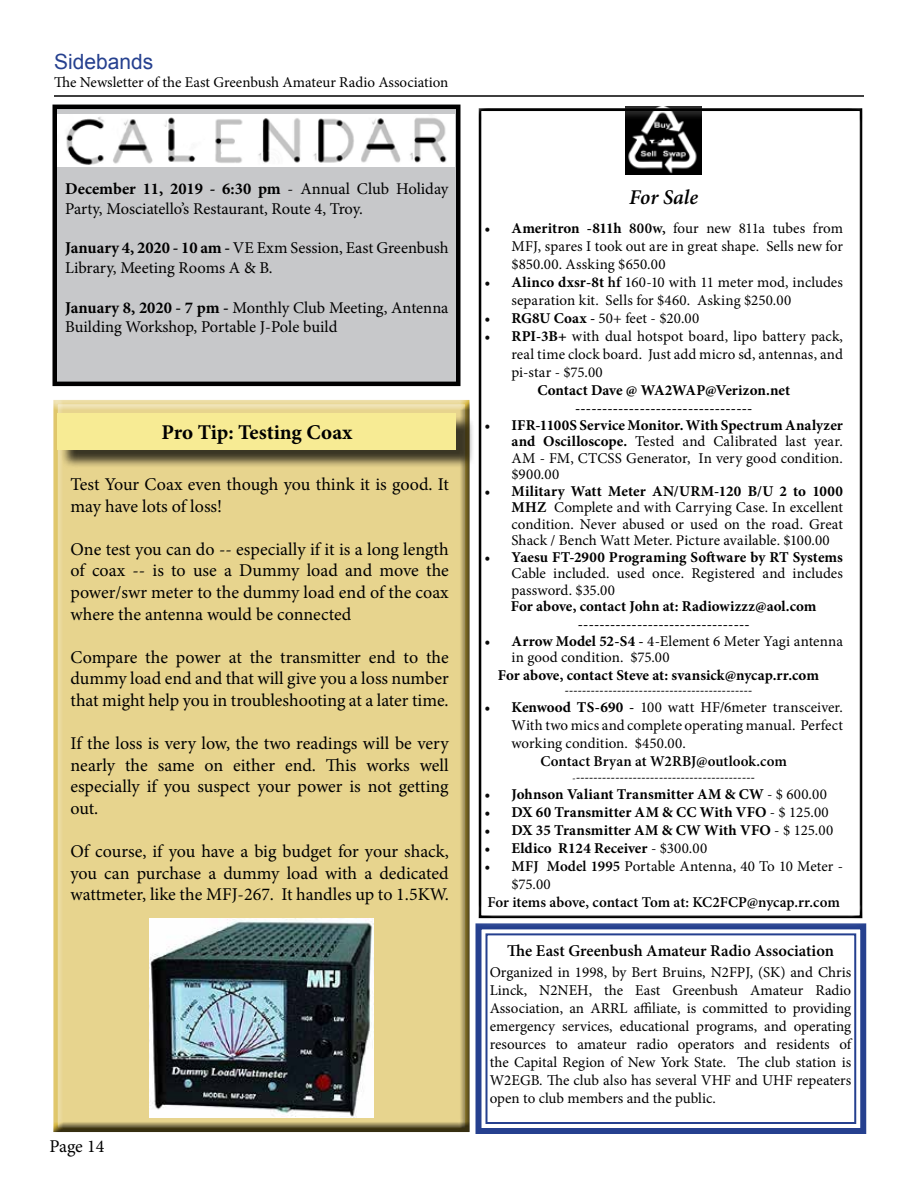
<style>
.page{position:relative;width:918px;height:1188px;background:#fff}
.page>*{position:absolute;margin:0;border:0;box-sizing:border-box;transform-origin:0 0}
.t1{font:700 21px "Minion Pro";letter-spacing:-.005em;color:#000}
.t2{font:21px "Arial";color:#25408f}
.t3{font:italic 600 21px "Minion Pro";color:#000}
.t4{font:18px/21.6px "Minion Pro";color:#000;text-align:justify}
.t5{font:16.5px/19.8px "Minion Pro";letter-spacing:-.005em;color:#000}
.t6{font:600 16.5px "Minion Pro";color:#000}
.t7{font:15px/18px "Minion Pro";color:#000;text-align:justify}
.t8{font:700 15px "Minion Pro";letter-spacing:.005em;color:#000}
.t9{font:600 15px "Minion Pro";color:#000}
.t10{font:700 12px "Minion Pro";color:#000}
.s1{font-weight:700}
.s2{font-weight:600}
.s3{font-size:9px}
.s4{font-weight:400}
</style>
<div class="page">
<div style="left:52px;top:400px;width:419px;height:732px;background:#000;opacity:.75"></div>
<div style="left:55px;top:107px;width:403px;height:277px;background:#c7c8ca"></div>
<div style="left:52px;top:105px;width:408px;height:281px;border:4px solid #000"></div>
<img style="left:57px;top:114px;width:398px;height:53px">
<svg style="left:475px;top:928px;width:392px;height:206px"></svg>
<div style="left:485px;top:933px;width:371px;height:191px;border:2px solid #25408f"></div>
<div style="left:60px;top:415px;width:415px;height:54px;background:#000;opacity:.75"></div>
<div style="left:58px;top:413px;width:398px;height:37px;background:#f7eb94"></div>
<hr style="left:54px;top:95px;width:810px;height:2px;background:#000">
<div style="left:469px;top:98px;width:403px;height:830px;background:#fff"></div>
<div style="left:477px;top:109px;width:387px;height:811px;background:#000;opacity:.75"></div>
<img style="left:150px;top:918px;width:223px;height:199px">
<h1 class="t2" style="left:54px;top:48px;width:101px">Sidebands</h1>
<p class="t7" style="left:54px;top:74px;width:396px">The Newsletter of the East Greenbush Amateur Radio Association</p>
<p class="t5" style="left:65px;top:179px;width:385px"><span class="s1">December 11, 2019 - 6:30 pm</span> - Annual Club Holiday<br>Party, Mosciatello’s Restaurant, Route 4, Troy.</p>
<p class="t5" style="left:65px;top:238px;width:385px"><span class="s1">January 4, 2020 - 10 am -</span> VE Exm Session, East Greenbush<br>Library, Meeting Rooms A &amp; B.</p>
<p class="t5" style="left:65px;top:298px;width:385px"><span class="s1">January 8, 2020 - 7 pm -</span> Monthly Club Meeting, Antenna<br>Building Workshop, Portable J-Pole build</p>
<h1 class="t1" style="left:161px;top:417px;width:192px">Pro Tip: Testing Coax</h1>
<p class="t4" style="left:70px;top:474px;width:380px">Test Your Coax even though you think it is good. It may have lots of loss!</p>
<p class="t4" style="left:70px;top:538px;width:380px">One test you can do -- especially if it is a long length of coax -- is to use a Dummy load and move the power/swr meter to the dummy load end of the coax where the antenna would be connected</p>
<p class="t4" style="left:70px;top:646px;width:380px">Compare the power at the transmitter end to the dummy load end and that will give you a loss number that might help you in troubleshooting at a later time.</p>
<p class="t4" style="left:70px;top:733px;width:380px">If the loss is very low, the two readings will be very nearly the same on either end. This works well especially if you suspect your power is not getting out.</p>
<p class="t4" style="left:70px;top:841px;width:380px">Of course, if you have a big budget for your shack, you can purchase a dummy load with a dedicated wattmeter, like the MFJ-267. It handles up to 1.5KW.</p>
<p class="t4" style="left:50px;top:1135px;width:56px">Page 14</p>
<h1 class="t3" style="left:629px;top:183px;width:70px">For Sale</h1>
<p class="t7" style="left:512px;top:219px;width:333px;text-indent:-27px"><span class="s1">• Ameritron -811h</span> <span class="s2">800w,</span> four new 811a tubes from MFJ, spares I took out are in great shape. Sells new for $850.00. Assking $650.00</p>
<p class="t7" style="left:512px;top:273px;width:333px;text-indent:-27px"><span class="s1">• Alinco dxsr-8t</span> <span class="s2">hf</span> 160-10 with 11 meter mod, includes separation kit. Sells for $460. Asking $250.00</p>
<p class="t7" style="left:484px;top:309px;width:216px"><span class="s1">• RG8U Coax</span> <span class="s2">-</span> 50+ feet - $20.00</p>
<p class="t7" style="left:512px;top:327px;width:333px;text-indent:-27px"><span class="s1">• RPI-3B+</span> with dual hotspot board, lipo battery pack, real time clock board. Just add micro sd, antennas, and pi-star - $75.00</p>
<p class="t8" style="left:537px;top:380px;width:254px">Contact Dave @ WA2WAP@Verizon.net</p>
<p class="t9" style="left:575px;top:398px;width:179px">---------------------------------</p>
<p class="t7" style="left:512px;top:417px;width:333px;line-height:16.5px;text-indent:-27px"><span class="s1">• IFR-1100S Service Monitor. With Spectrum Analyzer and Oscilloscope.</span> Tested and Calibrated last year.<br>AM - FM, CTCSS Generator, In very good condition. $900.00</p>
<p class="t7" style="left:512px;top:483px;width:333px;line-height:16.5px;text-indent:-27px"><span class="s1">• Military Watt Meter AN/URM-120 B/U 2 to 1000<br>MHZ</span> Complete and with Carrying Case. In excellent condition. Never abused or used on the road. Great Shack / Bench Watt Meter. Picture available. $100.00</p>
<p class="t8" style="left:484px;top:546px;width:360px">• Yaesu FT-2900 Programing Software by RT Systems</p>
<p class="t7" style="left:512px;top:565px;width:333px;line-height:16.5px">Cable included. used once. Registered and includes password. $35.00</p>
<p class="t8" style="left:511px;top:596px;width:307px">For above, contact John at: Radiowizzz@aol.com</p>
<p class="t9" style="left:578px;top:614px;width:173px">--------------------------------</p>
<p class="t7" style="left:512px;top:633px;width:333px;line-height:16.5px;text-indent:-27px"><span class="s1">• Arrow Model 52-S4</span> <span class="s2">-</span> 4-Element 6 Meter Yagi antenna in good condition. $75.00</p>
<p class="t8" style="left:498px;top:665px;width:323px">For above, contact Steve at: svansick@nycap.rr.com</p>
<p class="t10" style="left:565px;top:682px;width:189px">-------------------------------------------</p>
<p class="t7" style="left:512px;top:699px;width:333px;text-indent:-27px"><span class="s1">• Kenwood TS-690</span> <span class="s2">-</span> 100 watt HF/6meter transceiver.<br>With two mics and complete operating manual. Perfect working condition. $450.00.</p>
<p class="t9" style="left:541px;top:751px;width:248px">Contact Bryan at W2RBJ@outlook.com</p>
<p class="t10" style="left:573px;top:769px;width:184px"><span class="s3">-</span>-----------------------------------------</p>
<p class="t8" style="left:484px;top:784px;width:344px">• Johnson Valiant Transmitter AM &amp; CW <span class="s4">- $ 600.00</span></p>
<p class="t8" style="left:484px;top:802px;width:346px">• DX 60 Transmitter AM &amp; CC With VFO <span class="s4">- $ 125.00</span></p>
<p class="t8" style="left:484px;top:820px;width:350px">• DX 35 Transmitter AM &amp; CW With VFO <span class="s4">- $ 125.00</span></p>
<p class="t8" style="left:484px;top:838px;width:224px">• Eldico R124 Receiver <span class="s4">- $300.00</span></p>
<p class="t7" style="left:512px;top:857px;width:333px;text-indent:-27px"><span class="s2">• MFJ Model 1995</span> Portable Antenna, 40 To 10 Meter - $75.00</p>
<p class="t9" style="left:488px;top:892px;width:354px">For items above, contact Tom at: KC2FCP@nycap.rr.com</p>
<p class="t6" style="left:507px;top:939px;width:328px">The East Greenbush Amateur Radio Association</p>
<p class="t7" style="left:490px;top:964px;width:363px">Organized in 1998, by Bert Bruins, N2FPJ, (SK) and Chris Linck, N2NEH, the East Greenbush Amateur Radio Association, an ARRL affiliate, is committed to providing emergency services, educational programs, and operating resources to amateur radio operators and residents of the Capital Region of New York State. The club station is W2EGB. The club also has several VHF and UHF repeaters open to club members and the public.</p>
</div>
